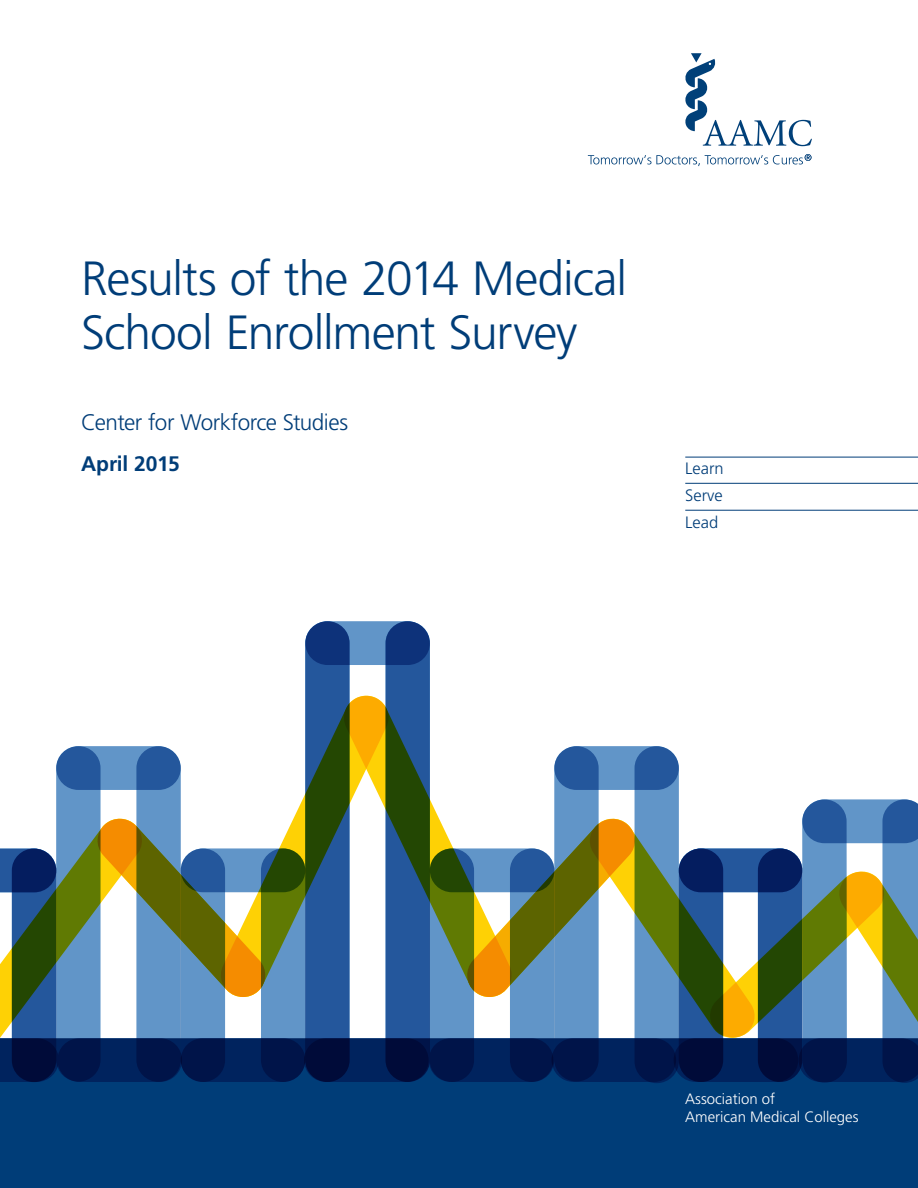
<style>
.page{position:relative;width:918px;height:1188px;background:#fff}
.page>*{position:absolute;margin:0;border:0;box-sizing:border-box;transform-origin:0 0}
.t1{font:300 48px/54px "Frutiger";letter-spacing:-.025em;color:#003d78}
.t2{font:300 22.5px "Frutiger";letter-spacing:-.025em;color:#003d78}
.t3{font:700 21px "Frutiger";letter-spacing:-.01em;color:#003d78}
.t4{font:300 16.5px "Frutiger";color:#003d78}
.t5{font:300 15px "Frutiger";color:#fff}
</style>
<div class="page">
<svg style="left:279px;top:794px;width:26px;height:71px;fill:#fed105"></svg>
<div style="left:0;top:1038px;width:918px;height:150px;background:#003d78"></div>
<svg style="left:430px;top:848px;width:44px;height:234px;fill:#6195c8"></svg>
<svg style="left:261px;top:848px;width:44px;height:234px;fill:#6195c8"></svg>
<svg style="left:181px;top:848px;width:124px;height:44px;fill:#244702"></svg>
<svg style="left:0;top:819px;width:265px;height:263px"></svg>
<svg style="left:136px;top:746px;width:45px;height:336px;fill:#6195c8"></svg>
<svg style="left:56px;top:746px;width:125px;height:44px;fill:#6195c8"></svg>
<svg style="left:56px;top:746px;width:45px;height:336px;fill:#6195c8"></svg>
<div style="left:305px;top:621px;width:125px;height:44px;background:#6195c8;border-radius:22px"></div>
<svg style="left:305px;top:621px;width:45px;height:461px;fill:#24579c"></svg>
<svg style="left:385px;top:621px;width:45px;height:461px;fill:#235296"></svg>
<svg style="left:344px;top:696px;width:123px;height:301px"></svg>
<div style="left:554px;top:746px;width:45px;height:336px;background:#6195c8;border-radius:22px"></div>
<svg style="left:554px;top:746px;width:125px;height:44px;fill:#6195c8"></svg>
<svg style="left:635px;top:746px;width:44px;height:337px;fill:#24579c"></svg>
<svg style="left:467px;top:799px;width:451px;height:309px"></svg>
<svg style="left:685px;top:53px;width:127px;height:93px"></svg>
<svg style="left:588px;top:154px;width:223px;height:12px"></svg>
<hr style="left:685px;top:457px;width:233px;height:1px;background:#003d78">
<hr style="left:685px;top:483px;width:233px;height:1px;background:#003d78">
<hr style="left:685px;top:510px;width:233px;height:1px;background:#003d78">
<p class="t1" style="left:81px;top:252px;width:548px">Results of the 2014 Medical<br>School Enrollment Survey</p>
<p class="t2" style="left:81px;top:410px;width:269px">Center for Workforce Studies</p>
<p class="t3" style="left:81px;top:451px;width:100px">April 2015</p>
<p class="t4" style="left:685px;top:459px;width:40px">Learn</p>
<p class="t4" style="left:685px;top:486px;width:39px">Serve</p>
<p class="t4" style="left:685px;top:513px;width:34px">Lead</p>
<p class="t5" style="left:685px;top:1090px;width:92px">Association of</p>
<p class="t5" style="left:685px;top:1108px;width:175px">American Medical Colleges</p>
</div>
